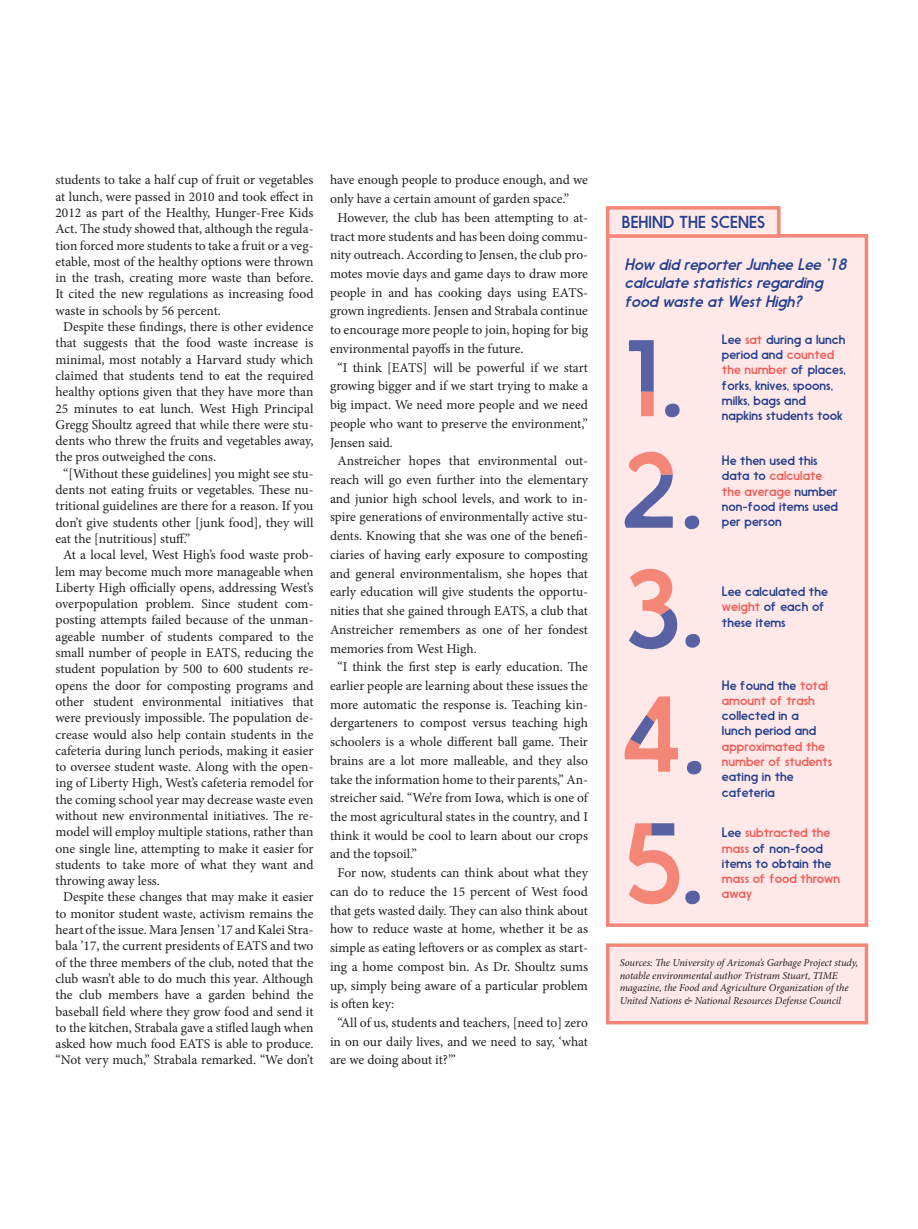
<style>
.page{position:relative;width:918px;height:1229px;background:#fff}
.page>*{position:absolute;margin:0;border:0;box-sizing:border-box;transform-origin:0 0}
.t1{font:16.2px "Nanami";color:#253f8e}
.t2{font:15.45px/18.5px "Nanami Book Oblq";color:#253f8e}
.t3{font:13.5px/16.4px "Minion Pro";letter-spacing:-.005em;color:#231f20;text-align:justify}
.t4{font:12.75px/15.3px "Nanami";color:#253f8e}
.t5{font:12.75px/15.3px "Nanami";color:#f15d57}
.t6{font:italic 10.5px/12.6px "Minion Pro";letter-spacing:-.01em;color:#231f20}
.s1{color:#f15d57}
.s2{color:#253f8e}
</style>
<div class="page">
<div style="left:606px;top:234px;width:262px;height:693px;background:#fee9e8;border:3px solid #f48677"></div>
<div style="left:606px;top:206px;width:175px;height:32px;background:#fee9e8;border:3px solid #f48677"></div>
<svg style="left:628px;top:340px;width:26px;height:52px"></svg>
<div style="left:641px;top:392px;width:13px;height:24px;background:#f48677"></div>
<svg style="left:665px;top:403px;width:15px;height:15px"></svg>
<svg style="left:624px;top:451px;width:49px;height:77px"></svg>
<svg style="left:685px;top:515px;width:15px;height:15px"></svg>
<svg style="left:629px;top:568px;width:49px;height:82px"></svg>
<svg style="left:685px;top:634px;width:15px;height:14px"></svg>
<svg style="left:624px;top:696px;width:54px;height:75px"></svg>
<svg style="left:687px;top:760px;width:15px;height:15px"></svg>
<svg style="left:629px;top:823px;width:71px;height:82px"></svg>
<div style="left:606px;top:943px;width:262px;height:81px;background:#fee9e8;border:3px solid #f48677"></div>
<p class="t3" style="left:56px;top:172px;width:260px">students to take a half cup of fruit or vegetables at lunch, were passed in 2010 and took effect in 2012 as part of the Healthy, Hunger-Free Kids Act. The study showed that, although the regula&shy;tion forced more students to take a fruit or a veg&shy;etable, most of the healthy options were thrown in the trash, creating more waste than before.<br>It cited the new regulations as increasing food waste in schools by 56 percent.</p>
<p class="t3" style="left:56px;top:319px;width:260px;text-indent:8px">Despite these findings, there is other evidence that suggests that the food waste increase is minimal, most notably a Harvard study which claimed that students tend to eat the required healthy options given that they have more than 25 minutes to eat lunch. West High Principal Gregg Shoultz agreed that while there were stu&shy;dents who threw the fruits and vegetables away, the pros outweighed the cons.</p>
<p class="t3" style="left:56px;top:465px;width:260px;text-indent:8px">“[Without these guidelines] you might see stu&shy;dents not eating fruits or vegetables. These nu&shy;tritional guidelines are there for a reason. If you don’t give students other [junk food], they will eat the [nutritious] stuff.”</p>
<p class="t3" style="left:56px;top:547px;width:260px;text-indent:8px">At a local level, West High’s food waste prob&shy;lem may become much more manageable when Liberty High officially opens, addressing West’s overpopulation problem. Since student com&shy;posting attempts failed because of the unman&shy;ageable number of students compared to the small number of people in EATS, reducing the student population by 500 to 600 students re&shy;opens the door for composting programs and other student environmental initiatives that were previously impossible. The population de&shy;crease would also help contain students in the cafeteria during lunch periods, making it easier to oversee student waste. Along with the open&shy;ing of Liberty High, West’s cafeteria remodel for the coming school year may decrease waste even without new environmental initiatives. The re&shy;model will employ multiple stations, rather than one single line, attempting to make it easier for students to take more of what they want and throwing away less.</p>
<p class="t3" style="left:56px;top:889px;width:260px;text-align:center">Despite these changes that may make it easier to monitor student waste, activism remains the heart of the issue. Mara Jensen ’17 and Kalei Stra&shy;bala ’17, the current presidents of EATS and two of the three members of the club, noted that the club wasn’t able to do much this year. Although the club members have a garden behind the baseball field where they grow food and send it to the kitchen, Strabala gave a stifled laugh when asked how much food EATS is able to produce. “Not very much,” Strabala remarked. “We don’t</p>
<p class="t3" style="left:330px;top:171px;width:260px;line-height:18.8px">have enough people to produce enough, and we only have a certain amount of garden space.”</p>
<p class="t3" style="left:330px;top:208px;width:260px;line-height:18.8px;text-indent:8px">However, the club has been attempting to at&shy;tract more students and has been doing commu&shy;nity outreach. According to Jensen, the club pro&shy;motes movie days and game days to draw more people in and has cooking days using EATS&shy;grown ingredients. Jensen and Strabala continue to encourage more people to join, hoping for big environmental payoffs in the future.</p>
<p class="t3" style="left:330px;top:358px;width:260px;line-height:18.8px;text-indent:8px">“I think [EATS] will be powerful if we start growing bigger and if we start trying to make a big impact. We need more people and we need people who want to preserve the environment,” Jensen said.</p>
<p class="t3" style="left:330px;top:451px;width:260px;line-height:18.8px;text-indent:8px">Anstreicher hopes that environmental out&shy;reach will go even further into the elementary and junior high school levels, and work to in&shy;spire generations of environmentally active stu&shy;dents. Knowing that she was one of the benefi&shy;ciaries of having early exposure to composting and general environmentalism, she hopes that early education will give students the opportu&shy;nities that she gained through EATS, a club that Anstreicher remembers as one of her fondest memories from West High.</p>
<p class="t3" style="left:330px;top:657px;width:260px;line-height:18.8px;text-indent:8px">“I think the first step is early education. The earlier people are learning about these issues the more automatic the response is. Teaching kin&shy;dergarteners to compost versus teaching high schoolers is a whole different ball game. Their brains are a lot more malleable, and they also take the information home to their parents,” An&shy;streicher said. “We’re from Iowa, which is one of the most agricultural states in the country, and I think it would be cool to learn about our crops and the topsoil.”</p>
<p class="t3" style="left:330px;top:863px;width:260px;line-height:18.8px;text-indent:8px">For now, students can think about what they can do to reduce the 15 percent of West food that gets wasted daily. They can also think about how to reduce waste at home, whether it be as simple as eating leftovers or as complex as start&shy;ing a home compost bin. As Dr. Shoultz sums up, simply being aware of a particular problem is often key:</p>
<p class="t3" style="left:330px;top:1013px;width:260px;line-height:18.8px;text-indent:8px">“All of us, students and teachers, [need to] zero in on our daily lives, and we need to say, ‘what are we doing about it?’”</p>
<p class="t1" style="left:622px;top:212px;width:145px">BEHIND THE SCENES</p>
<p class="t2" style="left:625px;top:255px;width:223px">How did reporter Junhee Lee ‘18 calculate statistics regarding food waste at West High?</p>
<p class="t4" style="left:722px;top:331px;width:125px">Lee <span class="s1">sat</span> during a lunch period and <span class="s1">counted the number</span> of places, forks, knives, spoons, milks, bags and napkins students took</p>
<p class="t4" style="left:722px;top:453px;width:118px">He then used this data to <span class="s1">calculate the average</span> number non-food items used per person</p>
<p class="t4" style="left:722px;top:584px;width:107px">Lee calculated the <span class="s1">weight</span> of each of these items</p>
<p class="t4" style="left:722px;top:677px;width:112px">He found the <span class="s1">total amount of trash </span>collected in a<br>lunch period and <span class="s1">approximated the number of students </span>eating in the cafeteria</p>
<p class="t5" style="left:722px;top:825px;width:120px"><span class="s2">Lee</span> subtracted the mass <span class="s2">of non-food items to obtain the </span>mass of food thrown away</p>
<p class="t6" style="left:620px;top:956px;width:240px">Sources: The University of Arizona’s Garbage Project study, notable environmental author Tristram Stuart, TIME magazine, the Food and Agriculture Organization of the United Nations &amp; National Resources Defense Council</p>
</div>
